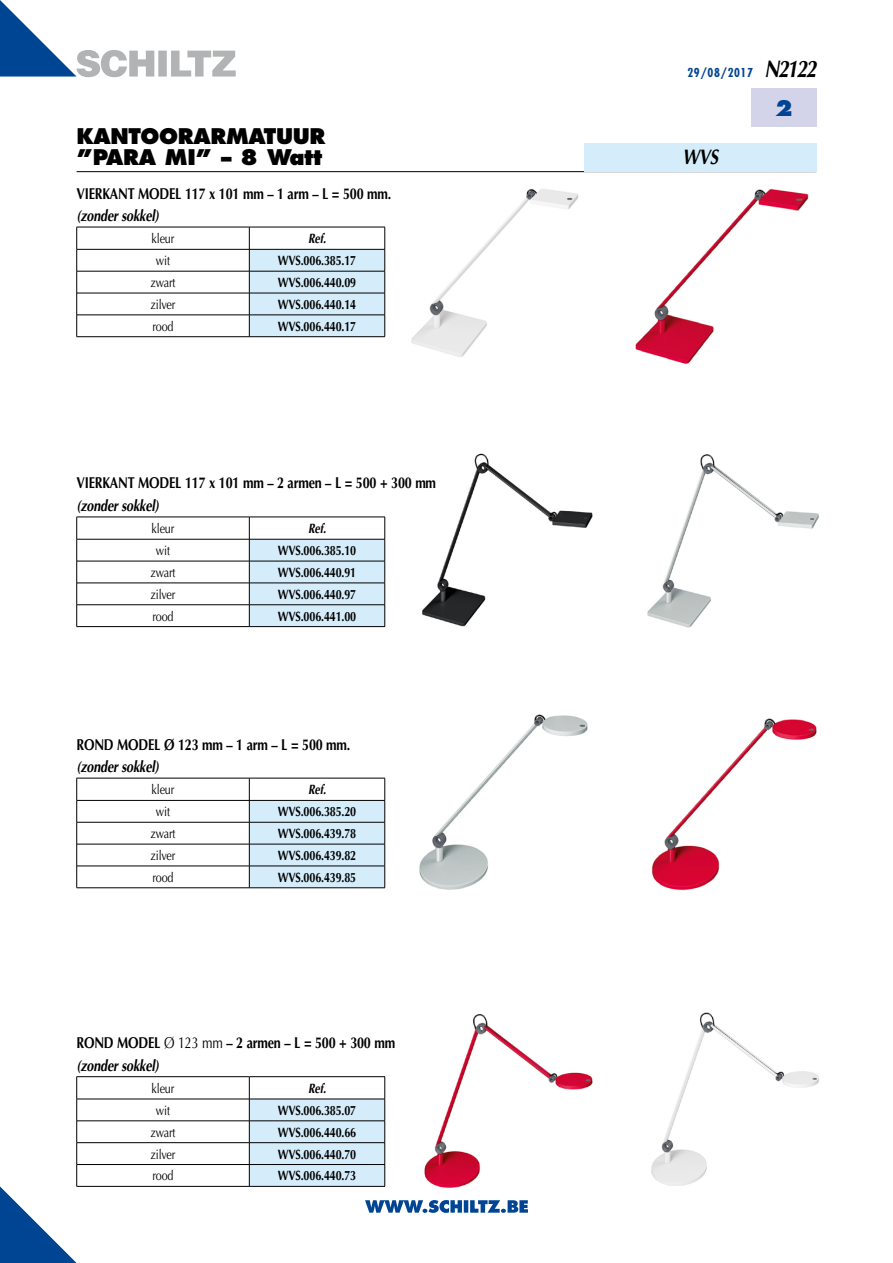
<style>
.page{position:relative;width:893px;height:1263px;background:#fff}
.page>*{position:absolute;margin:0;border:0;box-sizing:border-box;transform-origin:0 0}
.t1{font:800 21px/21px "Futura";letter-spacing:-.015em;color:#000}
.t2{font:italic 700 21px "Optima";color:#000;scale:.8 1}
.t3{font:800 21px "Futura";color:#004494}
.t4{font:700 15.75px/22.2px "Optima";letter-spacing:-.015em;color:#000;scale:.8 1}
.t5{font:italic 700 15.75px "Optima";letter-spacing:-.015em;color:#000;scale:.8 1}
.t6{font:700 13.5px "Optima";letter-spacing:-.015em;color:#000;scale:.8 1}
.t7{font:13.5px "Optima";letter-spacing:-.015em;color:#000;scale:.8 1}
.t8{font:italic 700 13.5px "Optima";letter-spacing:-.015em;color:#000;scale:.8 1}
.t9{font:700 condensed 12px "Futura";letter-spacing:.05em;color:#004494}
.s1{font-weight:400}
.s2{font-style:italic}
.s3{font-family:"Optima";font-style:italic;font-stretch:normal;font-size:24px;color:#000}
</style>
<div class="page">
<div style="left:751px;top:89px;width:65px;height:38px;background:#d3d4e9"></div>
<hr style="left:77px;top:171px;width:739px;height:1px;background:#000">
<svg style="left:0;top:0;width:236px;height:77px"></svg>
<img style="left:651px;top:1012px;width:168px;height:174px">
<div style="left:584px;top:143px;width:232px;height:28px;background:#d5edfa"></div>
<img style="left:635px;top:188px;width:174px;height:176px">
<img style="left:647px;top:454px;width:172px;height:174px">
<img style="left:651px;top:718px;width:166px;height:173px">
<img style="left:411px;top:188px;width:168px;height:169px">
<img style="left:422px;top:453px;width:171px;height:174px">
<img style="left:459px;top:1014px;width:134px;height:76px">
<img style="left:419px;top:714px;width:169px;height:176px">
<svg style="left:76px;top:227px;width:310px;height:110px"></svg>
<hr style="left:249px;top:336px;width:136px;height:1px;background:#000">
<svg style="left:76px;top:517px;width:310px;height:110px"></svg>
<svg style="left:76px;top:778px;width:310px;height:110px"></svg>
<hr style="left:249px;top:1076px;width:136px;height:1px;background:#000">
<hr style="left:77px;top:1076px;width:172px;height:1px;background:#000">
<svg style="left:0;top:1077px;width:528px;height:186px"></svg>
<hr style="left:249px;top:1186px;width:136px;height:1px;background:#000">
<h1 class="t1" style="left:77px;top:125px;width:250px">KANTOORARMATUUR ’’PARA MI’’ – 8 Watt</h1>
<p class="t4" style="left:77px;top:182px;width:395px">VIERKANT MODEL 117 x 101 mm – 1 arm – L = 500 mm.</p>
<p class="t5" style="left:77px;top:206px;width:105px">(zonder sokkel)</p>
<p class="t7" style="left:152px;top:231px;width:30px">kleur</p>
<p class="t8" style="left:308px;top:231px;width:24px">Ref.</p>
<p class="t7" style="left:156px;top:253px;width:19px">wit</p>
<p class="t6" style="left:278px;top:253px;width:99px">WVS.006.385.17</p>
<p class="t7" style="left:151px;top:275px;width:33px">zwart</p>
<p class="t6" style="left:278px;top:275px;width:99px">WVS.006.440.09</p>
<p class="t7" style="left:151px;top:296px;width:33px">zilver</p>
<p class="t6" style="left:278px;top:296px;width:99px">WVS.006.440.14</p>
<p class="t7" style="left:152px;top:318px;width:28px">rood</p>
<p class="t6" style="left:278px;top:318px;width:99px">WVS.006.440.17</p>
<p class="t4" style="left:77px;top:472px;width:451px">VIERKANT MODEL 117 x 101 mm – 2 armen – L = 500 + 300 mm</p>
<p class="t5" style="left:77px;top:496px;width:105px">(zonder sokkel)</p>
<p class="t7" style="left:152px;top:521px;width:30px">kleur</p>
<p class="t8" style="left:308px;top:521px;width:24px">Ref.</p>
<p class="t7" style="left:156px;top:543px;width:19px">wit</p>
<p class="t6" style="left:278px;top:543px;width:99px">WVS.006.385.10</p>
<p class="t7" style="left:151px;top:564px;width:33px">zwart</p>
<p class="t6" style="left:278px;top:564px;width:99px">WVS.006.440.91</p>
<p class="t7" style="left:151px;top:586px;width:33px">zilver</p>
<p class="t6" style="left:278px;top:586px;width:99px">WVS.006.440.97</p>
<p class="t7" style="left:152px;top:608px;width:28px">rood</p>
<p class="t6" style="left:278px;top:608px;width:99px">WVS.006.441.00</p>
<p class="t4" style="left:77px;top:733px;width:344px">ROND MODEL Ø 123 mm – 1 arm – L = 500 mm.</p>
<p class="t5" style="left:77px;top:757px;width:105px">(zonder sokkel)</p>
<p class="t7" style="left:152px;top:782px;width:30px">kleur</p>
<p class="t8" style="left:308px;top:782px;width:24px">Ref.</p>
<p class="t7" style="left:156px;top:804px;width:19px">wit</p>
<p class="t6" style="left:278px;top:804px;width:99px">WVS.006.385.20</p>
<p class="t7" style="left:151px;top:826px;width:33px">zwart</p>
<p class="t6" style="left:278px;top:826px;width:99px">WVS.006.439.78</p>
<p class="t7" style="left:151px;top:847px;width:33px">zilver</p>
<p class="t6" style="left:278px;top:847px;width:99px">WVS.006.439.82</p>
<p class="t7" style="left:152px;top:869px;width:28px">rood</p>
<p class="t6" style="left:278px;top:869px;width:99px">WVS.006.439.85</p>
<p class="t4" style="left:77px;top:1032px;width:400px">ROND MODEL <span class="s1">Ø 123 mm</span> – 2 armen – L = 500 + 300 mm <span class="s2">(zonder sokkel)</span></p>
<p class="t7" style="left:152px;top:1080px;width:30px">kleur</p>
<p class="t8" style="left:308px;top:1080px;width:24px">Ref.</p>
<p class="t7" style="left:156px;top:1102px;width:19px">wit</p>
<p class="t6" style="left:278px;top:1102px;width:99px">WVS.006.385.07</p>
<p class="t7" style="left:151px;top:1124px;width:33px">zwart</p>
<p class="t6" style="left:278px;top:1124px;width:99px">WVS.006.440.66</p>
<p class="t7" style="left:151px;top:1146px;width:33px">zilver</p>
<p class="t6" style="left:278px;top:1146px;width:99px">WVS.006.440.70</p>
<p class="t7" style="left:152px;top:1168px;width:28px">rood</p>
<p class="t6" style="left:278px;top:1168px;width:99px">WVS.006.440.73</p>
<p class="t9" style="left:687px;top:65px;width:130px">29/08/2017 <span class="s3">N2122</span></p>
<h1 class="t2" style="left:682px;top:145px;width:46px">WVS</h1>
<h1 class="t3" style="left:775px;top:95px;width:19px">2</h1>
</div>
